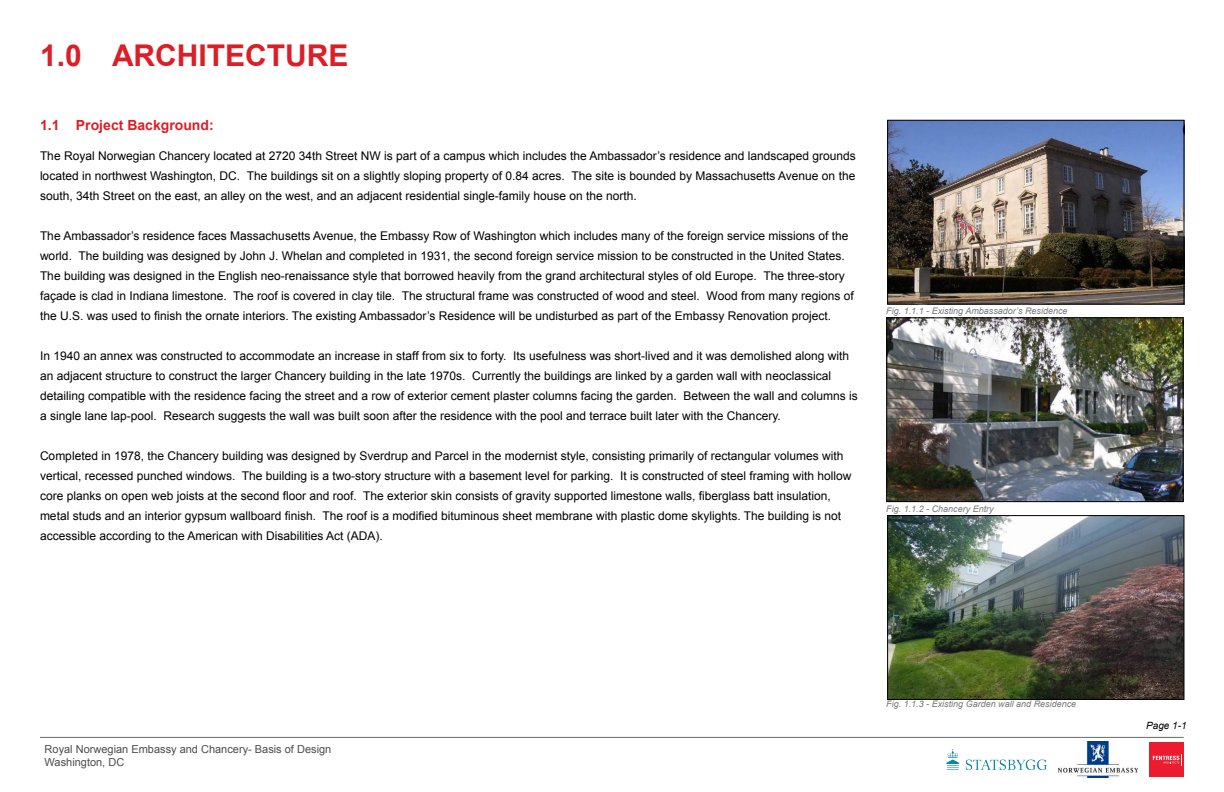
<style>
.page{position:relative;width:1224px;height:792px;background:#fff}
.page>*{position:absolute;margin:0;border:0;box-sizing:border-box;transform-origin:0 0}
.t1{font:700 30px "Arial";color:#dc1f26}
.t2{font:700 14px "Arial";color:#dc1f26}
.t3{font:12px/20px "Arial";color:#000}
.t4{font:11px/13.2px "Arial";color:#4d4d4f}
.t5{font:italic 10px "Arial";color:#000}
.t6{font:italic 9px "Arial";color:#77787b}
</style>
<div class="page">
<img style="left:889px;top:122px;width:293px;height:181px">
<div style="left:887px;top:120px;width:297px;height:185px;border:1px solid #000"></div>
<img style="left:888px;top:319px;width:294px;height:181px">
<div style="left:886px;top:317px;width:298px;height:185px;border:1px solid #000"></div>
<img style="left:889px;top:517px;width:293px;height:181px">
<div style="left:887px;top:515px;width:297px;height:185px;border:1px solid #000"></div>
<div style="left:1149px;top:743px;width:35px;height:34px;background:#ed1b2f"></div>
<svg style="left:1153px;top:754px;width:29px;height:12px"></svg>
<hr style="left:40px;top:737px;width:1144px;height:1px;background:#696a6d">
<img style="left:1058px;top:742px;width:79px;height:36px">
<img style="left:947px;top:750px;width:99px;height:20px">
<h1 class="t1" style="left:40px;top:36px;width:310px">1.0 ARCHITECTURE</h1>
<p class="t2" style="left:40px;top:116px;width:175px">1.1 Project Background:</p>
<p class="t3" style="left:40px;top:146px;width:817px;text-align:justify">The Royal Norwegian Chancery located at 2720 34th Street NW is part of a campus which includes the Ambassador’s residence and landscaped grounds located in northwest Washington, DC. The buildings sit on a slightly sloping property of 0.84 acres. The site is bounded by Massachusetts Avenue on the south, 34th Street on the east, an alley on the west, and an adjacent residential single-family house on the north.</p>
<p class="t3" style="left:40px;top:226px;width:815px">The Ambassador’s residence faces Massachusetts Avenue, the Embassy Row of Washington which includes many of the foreign service missions of the world. The building was designed by John J. Whelan and completed in 1931, the second foreign service mission to be constructed in the United States.<br>The building was designed in the English neo-renaissance style that borrowed heavily from the grand architectural styles of old Europe. The three-story façade is clad in Indiana limestone. The roof is covered in clay tile. The structural frame was constructed of wood and steel. Wood from many regions of the U.S. was used to finish the ornate interiors. The existing Ambassador’s Residence will be undisturbed as part of the Embassy Renovation project.</p>
<p class="t3" style="left:40px;top:346px;width:819px">In 1940 an annex was constructed to accommodate an increase in staff from six to forty. Its usefulness was short-lived and it was demolished along with an adjacent structure to construct the larger Chancery building in the late 1970s. Currently the buildings are linked by a garden wall with neoclassical detailing compatible with the residence facing the street and a row of exterior cement plaster columns facing the garden. Between the wall and columns is a single lane lap-pool. Research suggests the wall was built soon after the residence with the pool and terrace built later with the Chancery.</p>
<p class="t3" style="left:40px;top:446px;width:813px">Completed in 1978, the Chancery building was designed by Sverdrup and Parcel in the modernist style, consisting primarily of rectangular volumes with vertical, recessed punched windows. The building is a two-story structure with a basement level for parking. It is constructed of steel framing with hollow core planks on open web joists at the second floor and roof. The exterior skin consists of gravity supported limestone walls, fiberglass batt insulation, metal studs and an interior gypsum wallboard finish. The roof is a modified bituminous sheet membrane with plastic dome skylights. The building is not accessible according to the American with Disabilities Act (ADA).</p>
<p class="t6" style="left:886px;top:305px;width:183px">Fig. 1.1.1 - Existing Ambassador’s Residence</p>
<p class="t6" style="left:886px;top:503px;width:109px">Fig. 1.1.2 - Chancery Entry</p>
<p class="t4" style="left:45px;top:743px;width:288px">Royal Norwegian Embassy and Chancery- Basis of Design<br>Washington, DC</p>
<p class="t6" style="left:886px;top:698px;width:192px">Fig. 1.1.3 - Existing Garden wall and Residence</p>
<p class="t5" style="left:1146px;top:719px;width:42px">Page 1-1</p>
</div>
